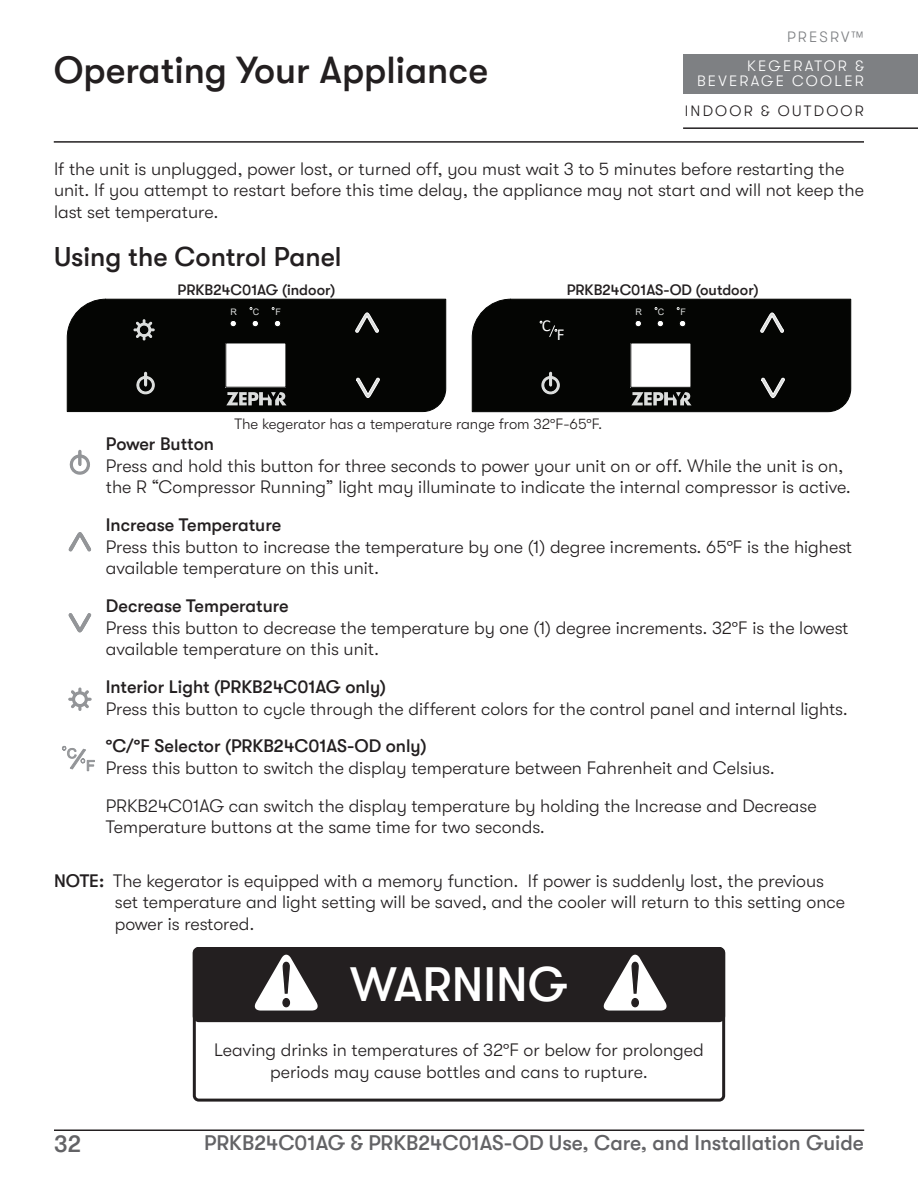
<style>
.page{position:relative;width:918px;height:1188px;background:#fff}
.page>*{position:absolute;margin:0;border:0;box-sizing:border-box;transform-origin:0 0}
.t1{font:500 48px "GT Walsheim";color:#fff}
.t2{font:500 37.5px "GT Walsheim";color:#231f20}
.t3{font:500 27px "GT Walsheim";color:#231f20}
.t4{font:500 24px "GT Walsheim";color:#636366}
.t5{font:500 21px "GT Walsheim";color:#636366}
.t6{font:300 18px/21.6px "GT Walsheim";color:#231f20}
.t7{font:500 18px "GT Walsheim";color:#231f20}
.t8{font:16.8px "Calibri";color:#fff}
.t9{font:300 15px "GT Walsheim";color:#231f20}
.t10{font:500 15px "GT Walsheim";color:#231f20}
.t11{font:300 15px/15px "GT Walsheim";letter-spacing:.15em;color:#fff;text-align:right}
.t12{font:300 15px "GT Walsheim";letter-spacing:.15em;color:#231f20}
.t13{font:300 15px "GT Walsheim";letter-spacing:.15em;color:#7e8083}
.t14{font:14.4px "Arial";color:#939598}
.t15{font:13.35px "Arial";color:#939598}
.t16{font:9px "Arial";color:#dcdedd}
.s1{font-weight:500}
</style>
<div class="page">
<div style="left:683px;top:54px;width:235px;height:40px;background:#7e8083"></div>
<hr style="left:683px;top:127px;width:235px;height:2px;background:#231f20">
<hr style="left:54px;top:141px;width:810px;height:2px;background:#231f20">
<hr style="left:54px;top:1130px;width:810px;height:1px;background:#231f20">
<svg style="left:67px;top:299px;width:379px;height:113px;background:#1c1d1b"></svg>
<svg style="left:70px;top:450px;width:20px;height:25px"></svg>
<svg style="left:68px;top:532px;width:24px;height:20px"></svg>
<svg style="left:68px;top:613px;width:24px;height:20px"></svg>
<svg style="left:68px;top:688px;width:24px;height:23px"></svg>
<svg style="left:472px;top:299px;width:379px;height:113px;background:#1b1c1a"></svg>
<svg style="left:62px;top:746px;width:33px;height:25px"></svg>
<div style="left:193px;top:947px;width:532px;height:75px;background:#231f20;border-radius:6px"></div>
<svg style="left:254px;top:954px;width:64px;height:57px"></svg>
<svg style="left:603px;top:954px;width:64px;height:57px"></svg>
<div style="left:193px;top:947px;width:532px;height:155px;border:3px solid #231f20;border-radius:4px"></div>
<h2 class="t2" style="left:54px;top:49px;width:436px">Operating Your Appliance</h2>
<p class="t13" style="left:787px;top:28px;width:78px">PRESRV™</p>
<p class="t11" style="left:697px;top:59px;width:168px">KEGERATOR &amp;<br>BEVERAGE COOLER</p>
<p class="t12" style="left:685px;top:102px;width:181px">INDOOR &amp; OUTDOOR</p>
<p class="t6" style="left:54px;top:158px;width:812px">If the unit is unplugged, power lost, or turned off, you must wait 3 to 5 minutes before restarting the unit. If you attempt to restart before this time delay, the appliance may not start and will not keep the last set temperature.</p>
<h3 class="t3" style="left:54px;top:242px;width:289px">Using the Control Panel</h3>
<p class="t10" style="left:178px;top:281px;width:159px">PRKB24C01AG (indoor)</p>
<p class="t10" style="left:567px;top:281px;width:193px">PRKB24C01AS-OD (outdoor)</p>
<p class="t16" style="left:230px;top:306px;width:8px">R</p>
<p class="t16" style="left:253px;top:306px;width:8px">C</p>
<p class="t16" style="left:276px;top:306px;width:7px">F</p>
<p class="t8" style="left:542px;top:314px;width:10px">C</p>
<p class="t8" style="left:557px;top:323px;width:9px">F</p>
<p class="t16" style="left:635px;top:306px;width:8px">R</p>
<p class="t16" style="left:658px;top:306px;width:8px">C</p>
<p class="t16" style="left:681px;top:306px;width:7px">F</p>
<p class="t15" style="left:67px;top:744px;width:11px">C</p>
<p class="t14" style="left:86px;top:756px;width:11px">F</p>
<p class="t9" style="left:234px;top:416px;width:370px">The kegerator has a temperature range from 32ºF-65ºF.</p>
<p class="t7" style="left:106px;top:434px;width:110px">Power Button</p>
<p class="t6" style="left:106px;top:455px;width:747px">Press and hold this button for three seconds to power your unit on or off. While the unit is on, the R “Compressor Running” light may illuminate to indicate the internal compressor is active.</p>
<p class="t7" style="left:106px;top:515px;width:177px">Increase Temperature</p>
<p class="t6" style="left:106px;top:536px;width:748px">Press this button to increase the temperature by one (1) degree increments. 65ºF is the highest available temperature on this unit.</p>
<p class="t7" style="left:106px;top:596px;width:184px">Decrease Temperature</p>
<p class="t6" style="left:106px;top:617px;width:744px">Press this button to decrease the temperature by one (1) degree increments. 32ºF is the lowest available temperature on this unit.</p>
<p class="t7" style="left:106px;top:677px;width:282px">Interior Light (PRKB24C01AG only)</p>
<p class="t6" style="left:106px;top:698px;width:743px">Press this button to cycle through the different colors for the control panel and internal lights.</p>
<p class="t7" style="left:106px;top:736px;width:322px">ºC/ºF Selector (PRKB24C01AS-OD only)</p>
<p class="t6" style="left:106px;top:749px;width:712px;line-height:37.8px">Press this button to switch the display temperature between Fahrenheit and Celsius.<br>PRKB24C01AG can switch the display temperature by holding the Increase and Decrease</p>
<p class="t6" style="left:106px;top:817px;width:441px">Temperature buttons at the same time for two seconds.</p>
<p class="t6" style="left:115px;top:870px;width:732px;text-indent:-61px"><span class="s1">NOTE:</span> The kegerator is equipped with a memory function. If power is suddenly lost, the previous set temperature and light setting will be saved, and the cooler will return to this setting once power is restored.</p>
<h1 class="t1" style="left:350px;top:958px;width:219px">WARNING</h1>
<p class="t6" style="left:214px;top:1039px;width:491px;text-align:center">Leaving drinks in temperatures of 32ºF or below for prolonged periods may cause bottles and cans to rupture.</p>
<h3 class="t4" style="left:54px;top:1131px;width:29px">32</h3>
<p class="t5" style="left:204px;top:1131px;width:661px">PRKB24C01AG &amp; PRKB24C01AS-OD Use, Care, and Installation Guide</p>
</div>
